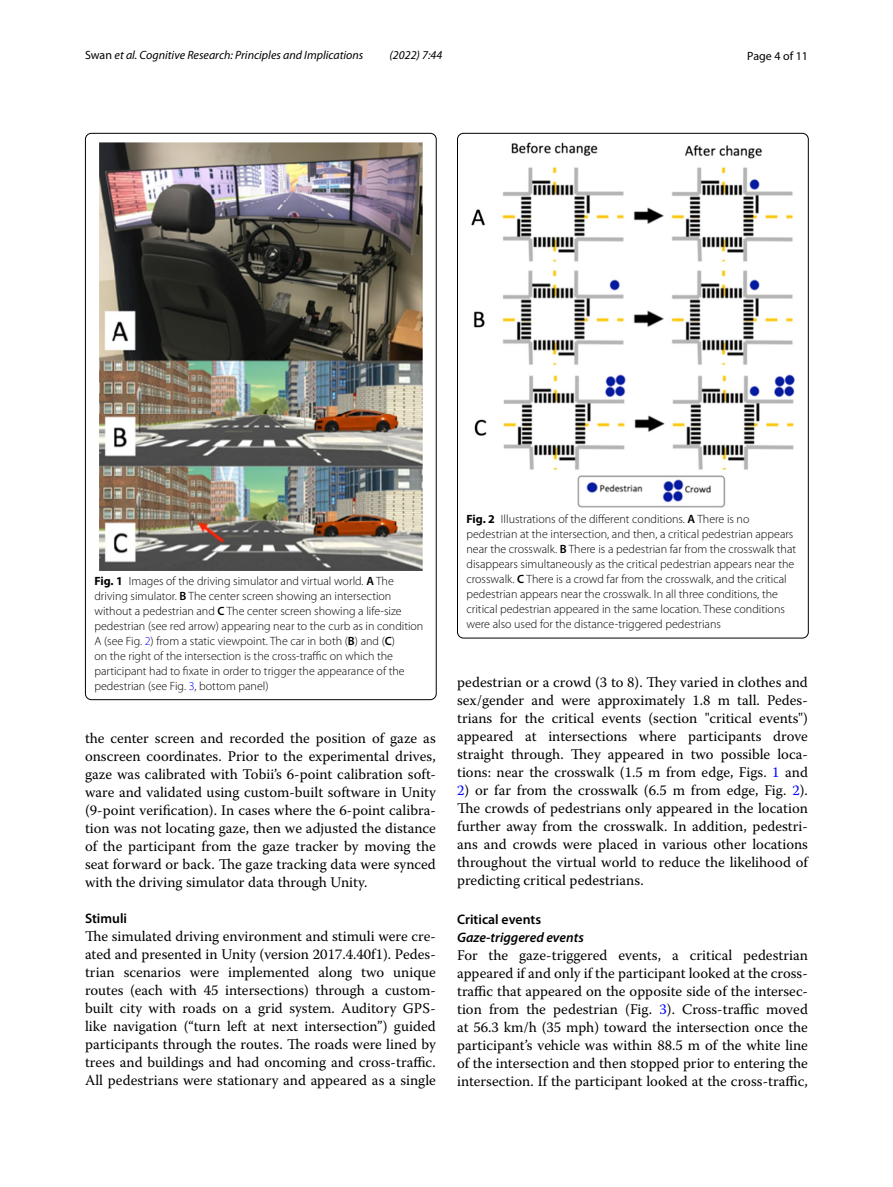
<style>
.page{position:relative;width:893px;height:1187px;background:#fff}
.page>*{position:absolute;margin:0;border:0;box-sizing:border-box;transform-origin:0 0}
.t1{font:14.7px/18px "Warnock Pro";color:#000;text-align:justify}
.t2{font:600 13.8px "Myriad Pro";color:#000}
.t3{font:italic 600 13.8px "Myriad Pro";color:#000}
.t4{font:300 12px/15px "Myriad Pro";color:#000}
.t5{font:italic 12px "Myriad Pro";color:#000}
.t6{font:12px "Myriad Pro";color:#000}
.s1{font-style:normal}
.s2{font-weight:700}
.s3{font-weight:600}
.s4{color:#00f}
</style>
<div class="page">
<img style="left:99px;top:142px;width:323px;height:428px">
<img style="left:471px;top:142px;width:323px;height:366px">
<p class="t5" style="left:85px;top:48px;width:280px"><span class="s1">Swan</span> et al. Cognitive Research: Principles and Implications</p>
<p class="t5" style="left:390px;top:48px;width:54px">(2022) 7:44</p>
<p class="t6" style="left:747px;top:48px;width:62px">Page 4 of 11</p>
<p class="t4" style="left:94px;top:574px;width:330px"><span class="s2">Fig. 1</span> Images of the driving simulator and virtual world. <span class="s3">A</span> The driving simulator. <span class="s3">B</span> The center screen showing an intersection without a pedestrian and <span class="s3">C</span> The center screen showing a life-size pedestrian (see red arrow) appearing near to the curb as in condition A (see Fig. <span class="s4">2</span>) from a static viewpoint. The car in both (<span class="s3">B</span>) and (<span class="s3">C</span>)<br>on the right of the intersection is the cross-traffic on which the participant had to fixate in order to trigger the appearance of the pedestrian (see Fig. <span class="s4">3</span>, bottom panel)</p>
<p class="t1" style="left:85px;top:729px;width:352px">the center screen and recorded the position of gaze as onscreen coordinates. Prior to the experimental drives, gaze was calibrated with Tobii’s 6-point calibration soft&shy;ware and validated using custom-built software in Unity (9-point verification). In cases where the 6-point calibra&shy;tion was not locating gaze, then we adjusted the distance of the participant from the gaze tracker by moving the seat forward or back. The gaze tracking data were synced with the driving simulator data through Unity.</p>
<p class="t2" style="left:85px;top:909px;width:44px">Stimuli</p>
<p class="t1" style="left:85px;top:927px;width:352px">The simulated driving environment and stimuli were cre&shy;ated and presented in Unity (version 2017.4.40f1). Pedes&shy;trian scenarios were implemented along two unique routes (each with 45 intersections) through a custom&shy;built city with roads on a grid system. Auditory GPS&shy;like navigation (“turn left at next intersection”) guided participants through the routes. The roads were lined by trees and buildings and had oncoming and cross-traffic.<br>All pedestrians were stationary and appeared as a single</p>
<p class="t4" style="left:466px;top:512px;width:331px"><span class="s2">Fig. 2</span> Illustrations of the different conditions. <span class="s3">A</span> There is no pedestrian at the intersection, and then, a critical pedestrian appears near the crosswalk. <span class="s3">B</span> There is a pedestrian far from the crosswalk that disappears simultaneously as the critical pedestrian appears near the crosswalk. <span class="s3">C</span> There is a crowd far from the crosswalk, and the critical pedestrian appears near the crosswalk. In all three conditions, the critical pedestrian appeared in the same location. These conditions were also used for the distance-triggered pedestrians</p>
<p class="t1" style="left:457px;top:672px;width:352px">pedestrian or a crowd (3 to 8). They varied in clothes and sex/gender and were approximately 1.8 m tall. Pedes&shy;trians for the critical events (section "critical events") appeared at intersections where participants drove straight through. They appeared in two possible loca&shy;tions: near the crosswalk (1.5 m from edge, Figs. <span class="s4">1</span> and</p>
<p class="t1" style="left:457px;top:780px;width:352px"><span class="s4">2</span>) or far from the crosswalk (6.5 m from edge, Fig. <span class="s4">2</span>).<br>The crowds of pedestrians only appeared in the location further away from the crosswalk. In addition, pedestri&shy;ans and crowds were placed in various other locations throughout the virtual world to reduce the likelihood of predicting critical pedestrians.</p>
<p class="t2" style="left:457px;top:910px;width:85px">Critical events</p>
<p class="t3" style="left:457px;top:928px;width:128px">Gaze‑triggered events</p>
<p class="t1" style="left:457px;top:946px;width:352px">For the gaze-triggered events, a critical pedestrian appeared if and only if the participant looked at the cross&shy;traffic that appeared on the opposite side of the intersec&shy;tion from the pedestrian (Fig. <span class="s4">3</span>). Cross-traffic moved at 56.3 km/h (35 mph) toward the intersection once the participant’s vehicle was within 88.5 m of the white line of the intersection and then stopped prior to entering the intersection. If the participant looked at the cross-traffic,</p>
</div>
